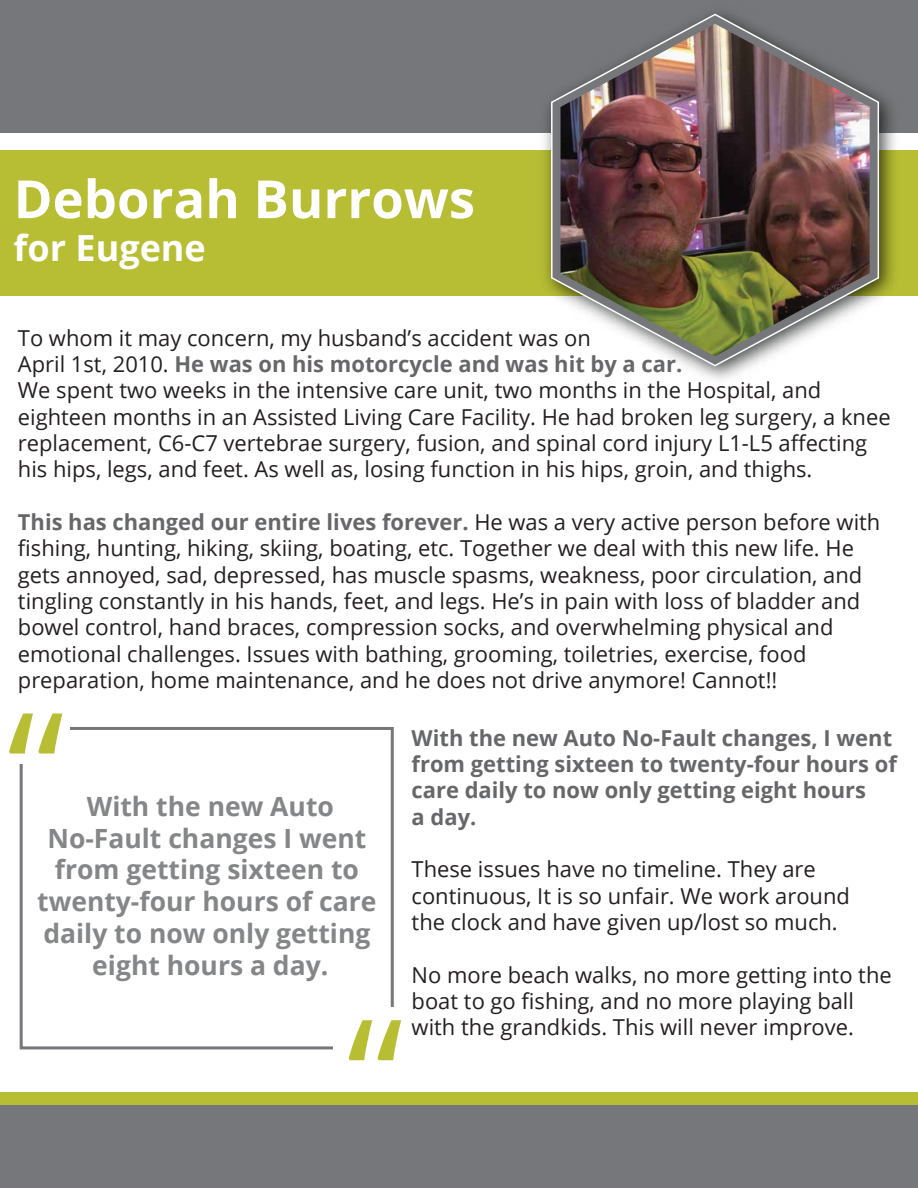
<style>
.page{position:relative;width:918px;height:1188px;background:#fff}
.page>*{position:absolute;margin:0;border:0;box-sizing:border-box;transform-origin:0 0}
.t1{font:700 52.65px "Open Sans";color:#fff}
.t2{font:700 36px "Open Sans";color:#fff}
.t3{font:700 26.55px/31.8px "Open Sans";color:#848688;text-align:center}
.t4{font:21.9px/26.2px "Open Sans";color:#231f20}
.t5{font:700 21.9px/26.2px "Open Sans";color:#666769}
.s1{font-weight:700;color:#666769}
</style>
<div class="page">
<div style="left:0;top:0;width:918px;height:132px;background:#76777a"></div>
<div style="left:0;top:150px;width:918px;height:146px;background:#b7be34"></div>
<img style="left:534px;top:96px;width:372px;height:284px">
<svg style="left:550px;top:13px;width:330px;height:354px"></svg>
<div style="left:20px;top:727px;width:374px;height:322px;border:3px solid #76777a"></div>
<div style="left:12px;top:721px;width:58px;height:43px;background:#fff"></div>
<svg style="left:9px;top:714px;width:53px;height:40px"></svg>
<div style="left:333px;top:1007px;width:66px;height:51px;background:#fff"></div>
<svg style="left:349px;top:1020px;width:52px;height:40px"></svg>
<div style="left:0;top:1092px;width:918px;height:73px;background:#b7be34"></div>
<div style="left:0;top:1105px;width:918px;height:83px;background:#76777a"></div>
<img style="left:561px;top:24px;width:309px;height:332px">
<h1 class="t1" style="left:14px;top:162px;width:463px">Deborah Burrows</h1>
<h2 class="t2" style="left:14px;top:223px;width:194px">for Eugene</h2>
<p class="t4" style="left:18px;top:324px;width:874px">To whom it may concern, my husband’s accident was on<br>April 1st, 2010. <span class="s1">He was on his motorcycle and was hit by a car.<br></span>We spent two weeks in the intensive care unit, two months in the Hospital, and eighteen months in an Assisted Living Care Facility. He had broken leg surgery, a knee replacement, C6-C7 vertebrae surgery, fusion, and spinal cord injury L1-L5 affecting his hips, legs, and feet. As well as, losing function in his hips, groin, and thighs.</p>
<p class="t4" style="left:18px;top:508px;width:864px"><span class="s1">This has changed our entire lives forever.</span> He was a very active person before with fishing, hunting, hiking, skiing, boating, etc. Together we deal with this new life. He gets annoyed, sad, depressed, has muscle spasms, weakness, poor circulation, and tingling constantly in his hands, feet, and legs. He’s in pain with loss of bladder and bowel control, hand braces, compression socks, and overwhelming physical and emotional challenges. Issues with bathing, grooming, toiletries, exercise, food preparation, home maintenance, and he does not drive anymore! Cannot!!</p>
<p class="t5" style="left:412px;top:724px;width:487px">With the new Auto No-Fault changes, I went from getting sixteen to twenty-four hours of care daily to now only getting eight hours<br>a day.</p>
<p class="t4" style="left:412px;top:856px;width:440px">These issues have no timeline. They are continuous, It is so unfair. We work around the clock and have given up/lost so much.</p>
<p class="t4" style="left:412px;top:961px;width:482px">No more beach walks, no more getting into the boat to go fishing, and no more playing ball with the grandkids. This will never improve.</p>
<p class="t3" style="left:37px;top:790px;width:341px">With the new Auto<br>No-Fault changes I went from getting sixteen to twenty-four hours of care daily to now only getting eight hours a day.</p>
</div>
